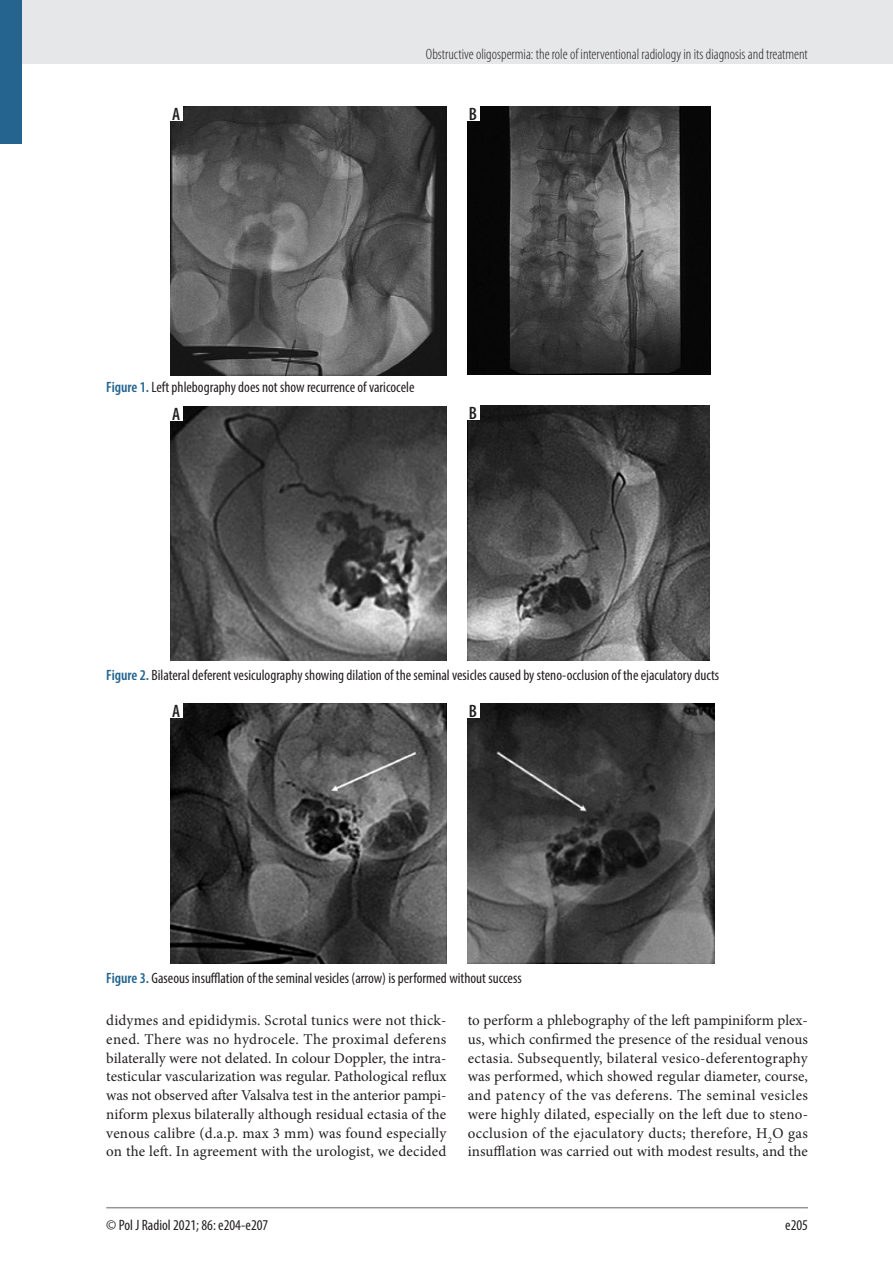
<style>
.page{position:relative;width:893px;height:1263px;background:#fff}
.page>*{position:absolute;margin:0;border:0;box-sizing:border-box;transform-origin:0 0}
.rycina_podpis{font:600 condensed 18px "Myriad Pro";color:#231f20}
.tekst_bez_wciecia{font:15px/18.8px "Minion Pro";letter-spacing:.01em;color:#231f20;text-align:justify}
.rycina_podpis-2{font:condensed 15px "Myriad Pro";color:#231f20}
.t1{font:300 condensed 15px "Myriad Pro";color:#231f20}
.tabela_tekst{font:condensed 15px "Myriad Pro";color:#231f20}
.s1{font-weight:600;color:#24648f}
</style>
<div class="page">
<div style="left:0;top:0;width:893px;height:64px;background:#e6e7e9"></div>
<hr style="left:106px;top:1207px;width:702px;height:1px;background:#939598">
<div style="left:0;top:0;width:21px;height:144px;background:#24648f"></div>
<img style="left:171px;top:106px;width:275px;height:270px">
<img style="left:468px;top:106px;width:242px;height:269px">
<img style="left:171px;top:406px;width:276px;height:254px">
<img style="left:468px;top:406px;width:242px;height:254px">
<img style="left:171px;top:703px;width:276px;height:260px">
<img style="left:468px;top:703px;width:246px;height:260px">
<div style="left:170px;top:105px;width:12px;height:15px;background:#fff"></div>
<div style="left:467px;top:105px;width:12px;height:15px;background:#fff"></div>
<div style="left:170px;top:405px;width:12px;height:15px;background:#fff"></div>
<div style="left:467px;top:405px;width:12px;height:15px;background:#fff"></div>
<div style="left:170px;top:702px;width:12px;height:15px;background:#fff"></div>
<div style="left:467px;top:702px;width:12px;height:15px;background:#fff"></div>
<p class="t1" style="left:426px;top:45px;width:383px">Obstructive oligospermia: the role of interventional radiology in its diagnosis and treatment</p>
<p class="rycina_podpis" style="left:172px;top:103px;width:10px">A</p>
<p class="rycina_podpis" style="left:469px;top:103px;width:10px">B</p>
<p class="rycina_podpis-2" style="left:106px;top:378px;width:310px"><span class="s1">Figure 1.</span> Left phlebography does not show recurrence of varicocele</p>
<p class="rycina_podpis" style="left:172px;top:403px;width:10px">A</p>
<p class="rycina_podpis" style="left:469px;top:402px;width:10px">B</p>
<p class="rycina_podpis-2" style="left:106px;top:666px;width:614px"><span class="s1">Figure 2.</span> Bilateral deferent vesiculography showing dilation of the seminal vesicles caused by steno-occlusion of the ejaculatory ducts</p>
<p class="rycina_podpis" style="left:172px;top:699px;width:10px">A</p>
<p class="rycina_podpis" style="left:469px;top:699px;width:10px">B</p>
<p class="rycina_podpis-2" style="left:106px;top:969px;width:417px"><span class="s1">Figure 3.</span> Gaseous insufflation of the seminal vesicles (arrow) is performed without success</p>
<p class="tekst_bez_wciecia" style="left:106px;top:1011px;width:342px">didymes and epididymis. Scrotal tunics were not thick&shy;ened. There was no hydrocele. The proximal deferens bilaterally were not delated. In colour Doppler, the intra&shy;testicular vascularization was regular. Pathological reflux was not observed after Valsalva test in the anterior pampi&shy;niform plexus bilaterally although residual ectasia of the venous calibre (d.a.p. max 3 mm) was found especially on the left. In agreement with the urologist, we decided</p>
<p class="tekst_bez_wciecia" style="left:468px;top:1011px;width:342px">to perform a phlebography of the left pampiniform plex&shy;us, which confirmed the presence of the residual venous ectasia. Subsequently, bilateral vesico-deferentography was performed, which showed regular diameter, course, and patency of the vas deferens. The seminal vesicles were highly dilated, especially on the left due to steno&shy;occlusion of the ejaculatory ducts; therefore, H<sub>2</sub>O gas insufflation was carried out with modest results, and the</p>
<p class="tabela_tekst" style="left:106px;top:1216px;width:164px">© Pol J Radiol 2021; 86: e204-e207</p>
<p class="tabela_tekst" style="left:785px;top:1216px;width:24px">e205</p>
</div>
